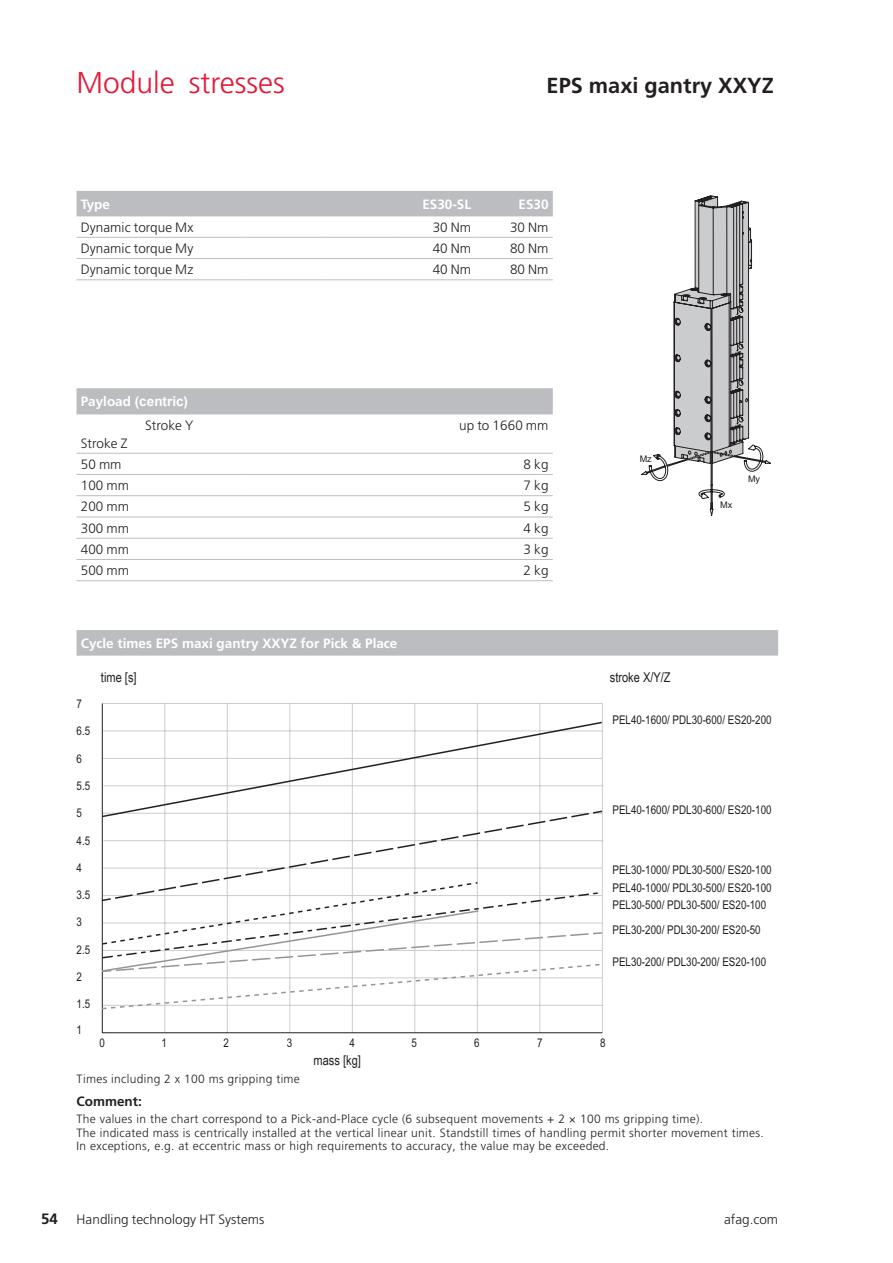
<style>
.page{position:relative;width:893px;height:1263px;background:#fff}
.page>*{position:absolute;margin:0;border:0;box-sizing:border-box;transform-origin:0 0}
.Überschrift_Seite_1{font:300 30px "Frutiger LT Pro";color:#e51836}
.Modulbezeichnung_bol{font:700 21.75px "Frutiger LT Pro";color:#231f20}
.Tabelle_Regular_9pt{font:300 13.5px "Frutiger LT Pro";letter-spacing:.005em;color:#231f20}
.Tabelle_bold_9pt_wei{font:700 13.5px "Frutiger LT Pro";color:#fff}
.Legende_Diagramm{font:13.5px "Arial Narrow";color:#231f20}
.Tabelle_bold_9pt_wei-2{font:700 13.5px "Arial";color:#fff}
.Untertitel_Grundtext{font:700 13.5px "Frutiger LT Pro";color:#231f20}
._4_Tabelle_6_9_9{font:300 12px "Frutiger LT Pro";letter-spacing:.025em;color:#231f20}
.t1{font:12px/17.9px "Arial Narrow";color:#231f20}
.t2{font:9.15px "Arial";color:#231f20}
.s1{font-family:"Frutiger LT Pro"}
.s2{font-weight:700;font-size:15px}
</style>
<div class="page">
<svg style="left:641px;top:195px;width:130px;height:320px"></svg>
<div style="left:77px;top:630px;width:701px;height:26px;background:#bcbdc0"></div>
<div style="left:77px;top:191px;width:476px;height:25px;background:#bcbdc0"></div>
<hr style="left:243px;top:237px;width:78px;height:1px;background:#bcbdc0">
<hr style="left:321px;top:237px;width:77px;height:1px;background:#bcbdc0">
<hr style="left:398px;top:237px;width:77px;height:1px;background:#bcbdc0">
<hr style="left:475px;top:237px;width:78px;height:1px;background:#bcbdc0">
<hr style="left:243px;top:258px;width:78px;height:1px;background:#bcbdc0">
<hr style="left:321px;top:258px;width:77px;height:1px;background:#bcbdc0">
<hr style="left:398px;top:258px;width:77px;height:1px;background:#bcbdc0">
<hr style="left:475px;top:258px;width:78px;height:1px;background:#bcbdc0">
<hr style="left:77px;top:237px;width:166px;height:1px;background:#bcbdc0">
<hr style="left:243px;top:279px;width:78px;height:1px;background:#bcbdc0">
<hr style="left:321px;top:279px;width:77px;height:1px;background:#bcbdc0">
<hr style="left:398px;top:279px;width:77px;height:1px;background:#bcbdc0">
<hr style="left:475px;top:279px;width:78px;height:1px;background:#bcbdc0">
<hr style="left:77px;top:258px;width:166px;height:1px;background:#bcbdc0">
<hr style="left:77px;top:279px;width:166px;height:1px;background:#bcbdc0">
<div style="left:77px;top:388px;width:476px;height:26px;background:#bcbdc0"></div>
<hr style="left:77px;top:453px;width:165px;height:1px;background:#bcbdc0">
<hr style="left:242px;top:453px;width:311px;height:1px;background:#bcbdc0">
<hr style="left:242px;top:517px;width:311px;height:1px;background:#bcbdc0">
<hr style="left:77px;top:474px;width:165px;height:1px;background:#bcbdc0">
<hr style="left:242px;top:474px;width:311px;height:1px;background:#bcbdc0">
<hr style="left:77px;top:495px;width:165px;height:1px;background:#bcbdc0">
<hr style="left:242px;top:495px;width:311px;height:1px;background:#bcbdc0">
<hr style="left:77px;top:517px;width:165px;height:1px;background:#bcbdc0">
<hr style="left:77px;top:538px;width:165px;height:1px;background:#bcbdc0">
<hr style="left:242px;top:538px;width:311px;height:1px;background:#bcbdc0">
<hr style="left:77px;top:559px;width:165px;height:1px;background:#bcbdc0">
<hr style="left:242px;top:559px;width:311px;height:1px;background:#bcbdc0">
<hr style="left:77px;top:580px;width:165px;height:1px;background:#bcbdc0">
<hr style="left:242px;top:580px;width:311px;height:1px;background:#bcbdc0">
<hr style="left:477px;top:703px;width:1px;height:330px;background:#cbccce">
<hr style="left:602px;top:703px;width:1px;height:330px;background:#cbccce">
<hr style="left:352px;top:703px;width:1px;height:330px;background:#cbccce">
<hr style="left:227px;top:703px;width:1px;height:330px;background:#cbccce">
<hr style="left:539px;top:703px;width:1px;height:330px;background:#cbccce">
<hr style="left:414px;top:703px;width:1px;height:330px;background:#cbccce">
<hr style="left:289px;top:703px;width:1px;height:330px;background:#cbccce">
<hr style="left:164px;top:703px;width:1px;height:330px;background:#cbccce">
<hr style="left:102px;top:703px;width:500px;height:1px;background:#cbccce">
<hr style="left:102px;top:703px;width:1px;height:330px;background:#231f20">
<hr style="left:102px;top:1032px;width:500px;height:1px;background:#231f20">
<svg style="left:101px;top:721px;width:501px;height:88px"></svg>
<svg style="left:101px;top:809px;width:503px;height:201px"></svg>
<p class="Überschrift_Seite_1" style="left:77px;top:65px;width:210px">Module stresses</p>
<p class="Modulbezeichnung_bol" style="left:547px;top:72px;width:229px">EPS maxi gantry XXYZ</p>
<p class="Tabelle_bold_9pt_wei" style="left:81px;top:196px;width:31px">Type</p>
<p class="Tabelle_bold_9pt_wei" style="left:422px;top:196px;width:50px">ES30-SL</p>
<p class="Tabelle_bold_9pt_wei" style="left:518px;top:196px;width:32px">ES30</p>
<p class="Tabelle_Regular_9pt" style="left:81px;top:219px;width:114px">Dynamic torque Mx</p>
<p class="Tabelle_Regular_9pt" style="left:433px;top:219px;width:40px">30 Nm</p>
<p class="Tabelle_Regular_9pt" style="left:510px;top:219px;width:40px">30 Nm</p>
<p class="Tabelle_Regular_9pt" style="left:81px;top:240px;width:114px">Dynamic torque My</p>
<p class="Tabelle_Regular_9pt" style="left:433px;top:240px;width:40px">40 Nm</p>
<p class="Tabelle_Regular_9pt" style="left:510px;top:240px;width:40px">80 Nm</p>
<p class="Tabelle_Regular_9pt" style="left:81px;top:262px;width:114px">Dynamic torque Mz</p>
<p class="Tabelle_Regular_9pt" style="left:433px;top:262px;width:40px">40 Nm</p>
<p class="Tabelle_Regular_9pt" style="left:510px;top:262px;width:40px">80 Nm</p>
<p class="Tabelle_bold_9pt_wei-2" style="left:81px;top:392px;width:109px"><span class="s1">Payload</span> (centric)</p>
<p class="Tabelle_Regular_9pt" style="left:145px;top:417px;width:50px">Stroke Y</p>
<p class="Tabelle_Regular_9pt" style="left:81px;top:435px;width:48px">Stroke Z</p>
<p class="Tabelle_Regular_9pt" style="left:459px;top:417px;width:91px">up to 1660 mm</p>
<p class="Tabelle_Regular_9pt" style="left:81px;top:456px;width:42px">50 mm</p>
<p class="Tabelle_Regular_9pt" style="left:524px;top:456px;width:26px">8 kg</p>
<p class="Tabelle_Regular_9pt" style="left:81px;top:478px;width:50px">100 mm</p>
<p class="Tabelle_Regular_9pt" style="left:524px;top:478px;width:26px">7 kg</p>
<p class="Tabelle_Regular_9pt" style="left:81px;top:499px;width:50px">200 mm</p>
<p class="Tabelle_Regular_9pt" style="left:524px;top:499px;width:26px">5 kg</p>
<p class="Tabelle_Regular_9pt" style="left:81px;top:520px;width:50px">300 mm</p>
<p class="Tabelle_Regular_9pt" style="left:524px;top:520px;width:26px">4 kg</p>
<p class="Tabelle_Regular_9pt" style="left:81px;top:541px;width:50px">400 mm</p>
<p class="Tabelle_Regular_9pt" style="left:524px;top:541px;width:26px">3 kg</p>
<p class="Tabelle_Regular_9pt" style="left:81px;top:563px;width:50px">500 mm</p>
<p class="Tabelle_Regular_9pt" style="left:524px;top:563px;width:26px">2 kg</p>
<p class="Tabelle_bold_9pt_wei" style="left:81px;top:635px;width:318px">Cycle times EPS maxi gantry XXYZ for Pick &amp; Place</p>
<p class="t2" style="left:640px;top:452px;width:14px">Mz</p>
<p class="t1" style="left:77px;top:694px;width:7px">7</p>
<p class="Legende_Diagramm" style="left:101px;top:667px;width:37px">time [s]</p>
<p class="Legende_Diagramm" style="left:610px;top:667px;width:62px">stroke X/Y/Z</p>
<p class="Legende_Diagramm" style="left:612px;top:670px;width:53px">Hub X/Y/Z</p>
<p class="Legende_Diagramm" style="left:104px;top:670px;width:35px">Zeit [s]</p>
<p class="t2" style="left:720px;top:498px;width:14px">Mx</p>
<p class="t2" style="left:748px;top:473px;width:14px">My</p>
<p class="t1" style="left:77px;top:722px;width:15px">6.5</p>
<p class="t1" style="left:77px;top:749px;width:7px">6</p>
<p class="t1" style="left:77px;top:776px;width:15px">5.5</p>
<p class="t1" style="left:77px;top:804px;width:7px">5</p>
<p class="t1" style="left:77px;top:831px;width:15px">4.5</p>
<p class="t1" style="left:77px;top:858px;width:7px">4</p>
<p class="t1" style="left:77px;top:885px;width:15px">3.5</p>
<p class="t1" style="left:77px;top:913px;width:7px">3</p>
<p class="t1" style="left:77px;top:940px;width:15px">2.5</p>
<p class="t1" style="left:77px;top:967px;width:7px">2</p>
<p class="t1" style="left:77px;top:991px;width:15px;line-height:25.8px">1.5<br>1</p>
<p class="t1" style="left:100px;top:1034px;width:7px">0</p>
<p class="t1" style="left:161px;top:1034px;width:7px">1</p>
<p class="t1" style="left:224px;top:1034px;width:7px">2</p>
<p class="t1" style="left:287px;top:1034px;width:7px">3</p>
<p class="t1" style="left:600px;top:1034px;width:7px">8</p>
<p class="t1" style="left:349px;top:1034px;width:7px">4</p>
<p class="t1" style="left:411px;top:1034px;width:7px">5</p>
<p class="t1" style="left:474px;top:1034px;width:7px">6</p>
<p class="t1" style="left:537px;top:1034px;width:7px">7</p>
<p class="Legende_Diagramm" style="left:314px;top:1050px;width:49px">mass [kg]</p>
<p class="Legende_Diagramm" style="left:319px;top:1052px;width:55px">Masse [kg]</p>
<p class="_4_Tabelle_6_9_9" style="left:77px;top:1072px;width:225px">Times including 2 x 100 ms gripping time</p>
<p class="t1" style="left:612px;top:710px;width:161px">PEL40-1600/ PDL30-600/ ES20-200</p>
<p class="t1" style="left:612px;top:800px;width:161px">PEL40-1600/ PDL30-600/ ES20-100</p>
<p class="t1" style="left:612px;top:861px;width:161px">PEL30-1000/ PDL30-500/ ES20-100<br>PEL40-1000/ PDL30-500/ ES20-100</p>
<p class="t1" style="left:612px;top:892px;width:155px;line-height:25px">PEL30-500/ PDL30-500/ ES20-100<br>PEL30-200/ PDL30-200/ ES20-50</p>
<p class="t1" style="left:612px;top:952px;width:155px">PEL30-200/ PDL30-200/ ES20-100</p>
<p class="Untertitel_Grundtext" style="left:77px;top:1093px;width:67px">Comment:</p>
<p class="_4_Tabelle_6_9_9" style="left:77px;top:1112px;width:628px">The values in the chart correspond to a Pick-and-Place cycle (6 subsequent movements + 2 × 100 ms gripping time).</p>
<p class="_4_Tabelle_6_9_9" style="left:77px;top:1126px;width:689px">The indicated mass is centrically installed at the vertical linear unit. Standstill times of handling permit shorter movement times.</p>
<p class="_4_Tabelle_6_9_9" style="left:77px;top:1139px;width:534px">In exceptions, e.g. at eccentric mass or high requirements to accuracy, the value may be exceeded.</p>
<p class="Tabelle_Regular_9pt" style="left:41px;top:1211px;width:225px"><span class="s2">54</span> Handling technology HT Systems</p>
<p class="Tabelle_Regular_9pt" style="left:724px;top:1211px;width:55px">afag.com</p>
</div>
